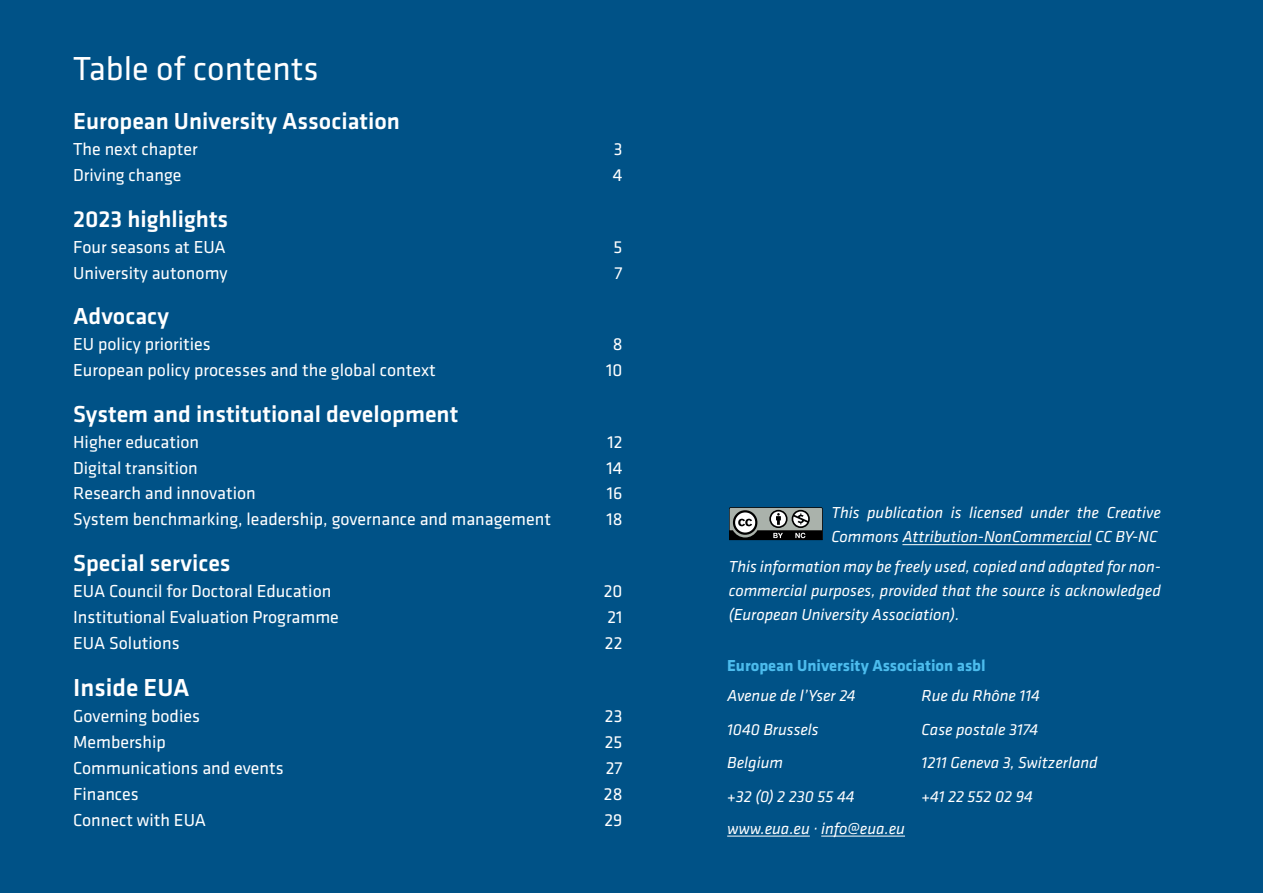
<style>
.page{position:relative;width:1263px;height:893px;background:#005287}
.page>*{position:absolute;margin:0;border:0;box-sizing:border-box;transform-origin:0 0}
.t1{font:34.5px "Klavika Basic";color:#fff}
.t2{font:500 25.5px "Klavika Basic";color:#fff}
.t3{font:500 24px "Klavika Basic";color:#fff}
.t4{font:18px "Klavika Basic";color:#fff}
.t5{font:italic 16.5px/33.5px "Klavika Basic";color:#fff}
.t6{font:700 16.5px "Klavika Basic";color:#4cbced}
</style>
<div class="page">
<hr style="left:902px;top:544px;width:189px;height:1px;background:#fff">
<svg style="left:729px;top:507px;width:94px;height:33px;background:#707472"></svg>
<hr style="left:727px;top:836px;width:83px;height:1px;background:#fff">
<hr style="left:821px;top:836px;width:84px;height:1px;background:#fff">
<h1 class="t1" style="left:73px;top:46px;width:247px">Table of contents</h1>
<h3 class="t3" style="left:73px;top:105px;width:328px">European University Association</h3>
<p class="t4" style="left:73px;top:137px;width:126px">The next chapter</p>
<p class="t4" style="left:614px;top:137px;width:10px">3</p>
<p class="t4" style="left:73px;top:163px;width:110px">Driving change</p>
<p class="t4" style="left:613px;top:163px;width:11px">4</p>
<h3 class="t3" style="left:73px;top:203px;width:157px">2023 highlights</h3>
<p class="t4" style="left:73px;top:235px;width:154px">Four seasons at EUA</p>
<p class="t4" style="left:613px;top:235px;width:10px">5</p>
<p class="t4" style="left:73px;top:261px;width:156px">University autonomy</p>
<p class="t4" style="left:614px;top:261px;width:9px">7</p>
<h3 class="t3" style="left:73px;top:300px;width:97px">Advocacy</h3>
<p class="t4" style="left:73px;top:332px;width:139px">EU policy priorities</p>
<p class="t4" style="left:613px;top:332px;width:11px">8</p>
<p class="t4" style="left:73px;top:358px;width:364px">European policy processes and the global context</p>
<p class="t4" style="left:606px;top:358px;width:18px">10</p>
<h3 class="t3" style="left:73px;top:398px;width:386px">System and institutional development</h3>
<p class="t4" style="left:73px;top:430px;width:127px">Higher education</p>
<p class="t4" style="left:607px;top:430px;width:17px">12</p>
<p class="t4" style="left:73px;top:456px;width:126px">Digital transition</p>
<p class="t4" style="left:606px;top:456px;width:17px">14</p>
<p class="t4" style="left:73px;top:482px;width:184px">Research and innovation</p>
<p class="t4" style="left:607px;top:482px;width:17px">16</p>
<p class="t4" style="left:73px;top:508px;width:479px">System benchmarking, leadership, governance and management</p>
<p class="t4" style="left:606px;top:508px;width:18px">18</p>
<h3 class="t3" style="left:73px;top:547px;width:159px">Special services</h3>
<p class="t4" style="left:73px;top:579px;width:260px">EUA Council for Doctoral Education</p>
<p class="t4" style="left:604px;top:579px;width:20px">20</p>
<p class="t4" style="left:73px;top:605px;width:267px">Institutional Evaluation Programme</p>
<p class="t4" style="left:607px;top:605px;width:17px">21</p>
<p class="t4" style="left:73px;top:631px;width:108px">EUA Solutions</p>
<p class="t4" style="left:605px;top:631px;width:19px">22</p>
<h2 class="t2" style="left:73px;top:671px;width:118px">Inside EUA</h2>
<p class="t4" style="left:73px;top:704px;width:128px">Governing bodies</p>
<p class="t4" style="left:605px;top:704px;width:19px">23</p>
<p class="t4" style="left:73px;top:730px;width:94px">Membership</p>
<p class="t4" style="left:605px;top:730px;width:19px">25</p>
<p class="t4" style="left:73px;top:756px;width:212px">Communications and events</p>
<p class="t4" style="left:606px;top:756px;width:18px">27</p>
<p class="t4" style="left:73px;top:782px;width:67px">Finances</p>
<p class="t4" style="left:604px;top:782px;width:20px">28</p>
<p class="t4" style="left:73px;top:808px;width:134px">Connect with EUA</p>
<p class="t4" style="left:604px;top:808px;width:19px">29</p>
<p class="t5" style="left:831px;top:500px;width:331px;line-height:24px">This publication is licensed under the Creative<br>Commons Attribution-NonCommercial CC BY-NC</p>
<p class="t5" style="left:729px;top:554px;width:434px;line-height:24px;text-align:justify">This information may be freely used, copied and adapted for non&shy;commercial purposes, provided that the source is acknowledged (European University Association).</p>
<p class="t6" style="left:727px;top:653px;width:260px">European University Association asbl</p>
<p class="t5" style="left:727px;top:679px;width:130px">Avenue de l’Yser 24<br>1040 Brussels<br>Belgium<br>+32 (0) 2 230 55 44</p>
<p class="t5" style="left:727px;top:811px;width:179px">www.eua.eu · info@eua.eu</p>
<p class="t5" style="left:922px;top:679px;width:178px">Rue du Rhône 114<br>Case postale 3174<br>1211 Geneva 3, Switzerland +41 22 552 02 94</p>
</div>
